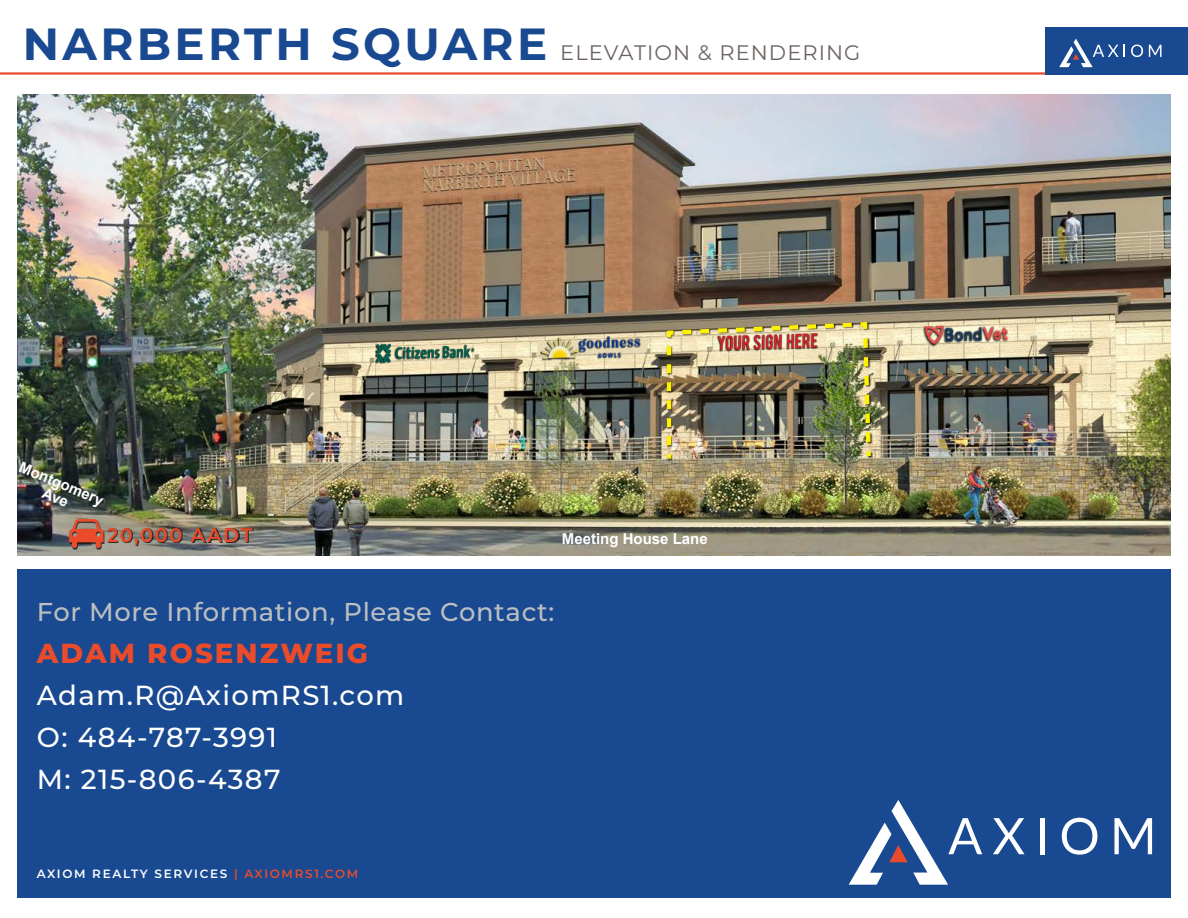
<style>
.page{position:relative;width:1188px;height:918px;background:#fff}
.page>*{position:absolute;margin:0;border:0;box-sizing:border-box;transform-origin:0 0}
.t1{font:500 27.6px/41.8px "Montserrat";letter-spacing:.05em;color:#fff}
.t2{font:800 27.6px "Montserrat";letter-spacing:.075em;color:#ea4b2a}
.t3{font:500 25.8px "Montserrat";letter-spacing:.025em;color:#bcbec0}
.t4{font:21px "Montserrat";letter-spacing:.05em;color:#6c6361}
.t5{font:600 19.5px "Montserrat";letter-spacing:.075em;color:#ea4b2a}
.t6{font:700 15px/15px "Arial";color:#fff;text-align:center}
.t7{font:600 12px "Montserrat";letter-spacing:.14em;color:#fff}
.s1{font-weight:700;font-size:45px;color:#184991}
.s2{color:#ea4b2a}
</style>
<div class="page">
<div style="left:17px;top:569px;width:1154px;height:328px;background:#184991"></div>
<hr style="left:0;top:72px;width:1055px;height:3px;background:#ea4b2a">
<div style="left:1045px;top:27px;width:143px;height:48px;background:#184991"></div>
<svg style="left:1059px;top:39px;width:59px;height:28px"></svg>
<svg style="left:1124px;top:45px;width:1px;height:12px"></svg>
<svg style="left:1131px;top:45px;width:12px;height:12px"></svg>
<svg style="left:1149px;top:45px;width:13px;height:12px"></svg>
<img style="left:17px;top:94px;width:1154px;height:461px">
<div style="left:375px;top:343px;width:100px;height:21px;background:#000;opacity:.94"></div>
<svg style="left:376px;top:344px;width:98px;height:19px"></svg>
<div style="left:943px;top:326px;width:65px;height:18px;background:#000;opacity:.94"></div>
<img style="left:945px;top:326px;width:63px;height:15px">
<div style="left:923px;top:325px;width:22px;height:22px;background:#000;opacity:.94"></div>
<img style="left:925px;top:326px;width:19px;height:20px">
<svg style="left:537px;top:338px;width:112px;height:17px"></svg>
<div style="left:540px;top:338px;width:38px;height:23px;background:#000;opacity:.94"></div>
<img style="left:542px;top:337px;width:36px;height:23px">
<div style="left:578px;top:336px;width:63px;height:24px;background:#000;opacity:.94"></div>
<img style="left:578px;top:334px;width:64px;height:25px">
<img style="left:665px;top:320px;width:208px;height:143px">
<svg style="left:849px;top:800px;width:133px;height:85px"></svg>
<svg style="left:993px;top:818px;width:32px;height:36px"></svg>
<div style="left:1040px;top:818px;width:5px;height:36px;background:#fff"></div>
<svg style="left:1062px;top:818px;width:35px;height:37px"></svg>
<svg style="left:1114px;top:818px;width:38px;height:36px"></svg>
<div style="left:70px;top:520px;width:184px;height:29px;background:#000;opacity:.75"></div>
<svg style="left:69px;top:519px;width:35px;height:29px"></svg>
<p class="t4" style="left:23px;top:39px;width:839px"><span class="s1">NARBERTH SQUARE</span> ELEVATION &amp; RENDERING</p>
<p class="t6" style="left:23px;top:459px;width:91px;rotate:23deg">Montgomery<br>Ave</p>
<p class="t5" style="left:107px;top:521px;width:147px">20,000 AADT</p>
<p class="t6" style="left:562px;top:532px;width:147px">Meeting House Lane</p>
<p class="t3" style="left:37px;top:594px;width:519px">For More Information, Please Contact:</p>
<p class="t2" style="left:37px;top:633px;width:333px">ADAM ROSENZWEIG</p>
<p class="t1" style="left:37px;top:673px;width:369px">Adam.R@AxiomRS1.com<br>O: 484-787-3991<br>M: 215-806-4387</p>
<p class="t7" style="left:37px;top:865px;width:323px">AXIOM REALTY SERVICES <span class="s2">| AXIOMRS1.COM</span></p>
</div>
